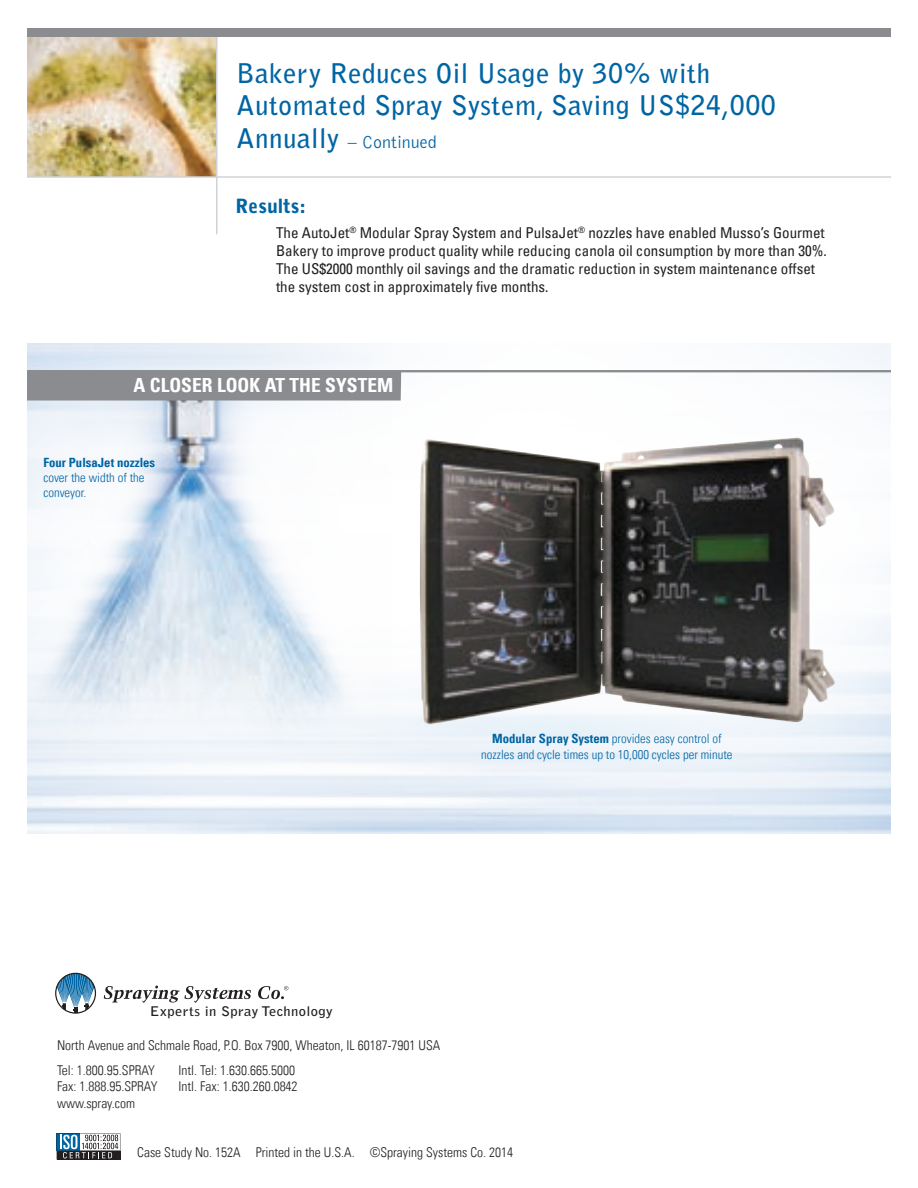
<style>
.page{position:relative;width:918px;height:1188px;background:#fff}
.page>*{position:absolute;margin:0;border:0;box-sizing:border-box;transform-origin:0 0}
.t1{font:700 27px/32.4px "Bell Gothic";letter-spacing:.02em;color:#0065a4}
.t2{font:italic 700 condensed 19.5px "Univers LT";color:#fff}
.t3{font:900 19.5px "Bell Gothic";color:#0065a4}
.t4{font:300 18px "Bell Gothic";color:#0065a4}
.t5{font:condensed 15px/18px "Univers LT";color:#231f20}
.t6{font:300 condensed 13.5px/24.6px "Univers LT";color:#231f20}
.t7{font:700 13.2px "Bell Gothic";letter-spacing:.025em;color:#231f20;scale:1.1 1}
.t8{font:300 condensed 12.75px/15.3px "Univers LT";color:#0065a4}
.t9{font:italic 700 condensed 12.75px "Univers LT";color:#0065a4}
.s1{font-weight:700;font-size:27px}
.s2{font-weight:700;font-style:italic}
</style>
<div class="page">
<img style="left:27px;top:343px;width:864px;height:490px">
<img style="left:27px;top:36px;width:189px;height:140px">
<hr style="left:216px;top:35px;width:2px;height:199px;background:#d1d2d4">
<hr style="left:27px;top:176px;width:864px;height:2px;background:#d1d2d4">
<div style="left:27px;top:28px;width:864px;height:8px;background:#8a8c8f"></div>
<svg style="left:55px;top:973px;width:41px;height:41px"></svg>
<svg style="left:104px;top:986px;width:147px;height:17px"></svg>
<svg style="left:258px;top:986px;width:30px;height:13px"></svg>
<svg style="left:57px;top:1133px;width:63px;height:26px"></svg>
<svg style="left:27px;top:370px;width:864px;height:31px"></svg>
<img style="left:390px;top:407px;width:463px;height:346px">
<h1 class="t1" style="left:237px;top:57px;width:541px">Bakery Reduces Oil Usage by 30% with<br>Automated Spray System, Saving US$24,000</h1>
<p class="t4" style="left:237px;top:132px;width:202px"><span class="s1">Annually</span> – Continued</p>
<h2 class="t3" style="left:236px;top:195px;width:72px">Results:</h2>
<p class="t5" style="left:276px;top:224px;width:552px">The AutoJet<sup>®</sup> Modular Spray System and PulsaJet<sup>®</sup> nozzles have enabled Musso’s Gourmet Bakery to improve product quality while reducing canola oil consumption by more than 30%.<br>The US$2000 monthly oil savings and the dramatic reduction in system maintenance offset the system cost in approximately five months.</p>
<h2 class="t2" style="left:134px;top:373px;width:261px">A CLOSER LOOK AT THE SYSTEM</h2>
<p class="t9" style="left:43px;top:454px;width:117px">Four PulsaJet nozzles</p>
<p class="t8" style="left:43px;top:470px;width:103px">cover the width of the conveyor.</p>
<p class="t8" style="left:481px;top:731px;width:253px;text-align:center"><span class="s2">Modular Spray System</span> provides easy control of nozzles and cycle times up to 10,000 cycles per minute</p>
<p class="t7" style="left:150px;top:1003px;width:168px">Experts in Spray Technology</p>
<p class="t6" style="left:57px;top:1033px;width:385px">North Avenue and Schmale Road, P.O. Box 7900, Wheaton, IL 60187-7901 USA<br>Tel: 1.800.95.SPRAY</p>
<p class="t6" style="left:178px;top:1057px;width:118px">Intl. Tel: 1.630.665.5000</p>
<p class="t6" style="left:57px;top:1074px;width:102px">Fax: 1.888.95.SPRAY</p>
<p class="t6" style="left:178px;top:1074px;width:121px">Intl. Fax: 1.630.260.0842</p>
<p class="t6" style="left:57px;top:1090px;width:80px">www.spray.com</p>
<p class="t6" style="left:137px;top:1140px;width:377px">Case Study No. 152A Printed in the U.S.A. ©Spraying Systems Co. 2014</p>
</div>
